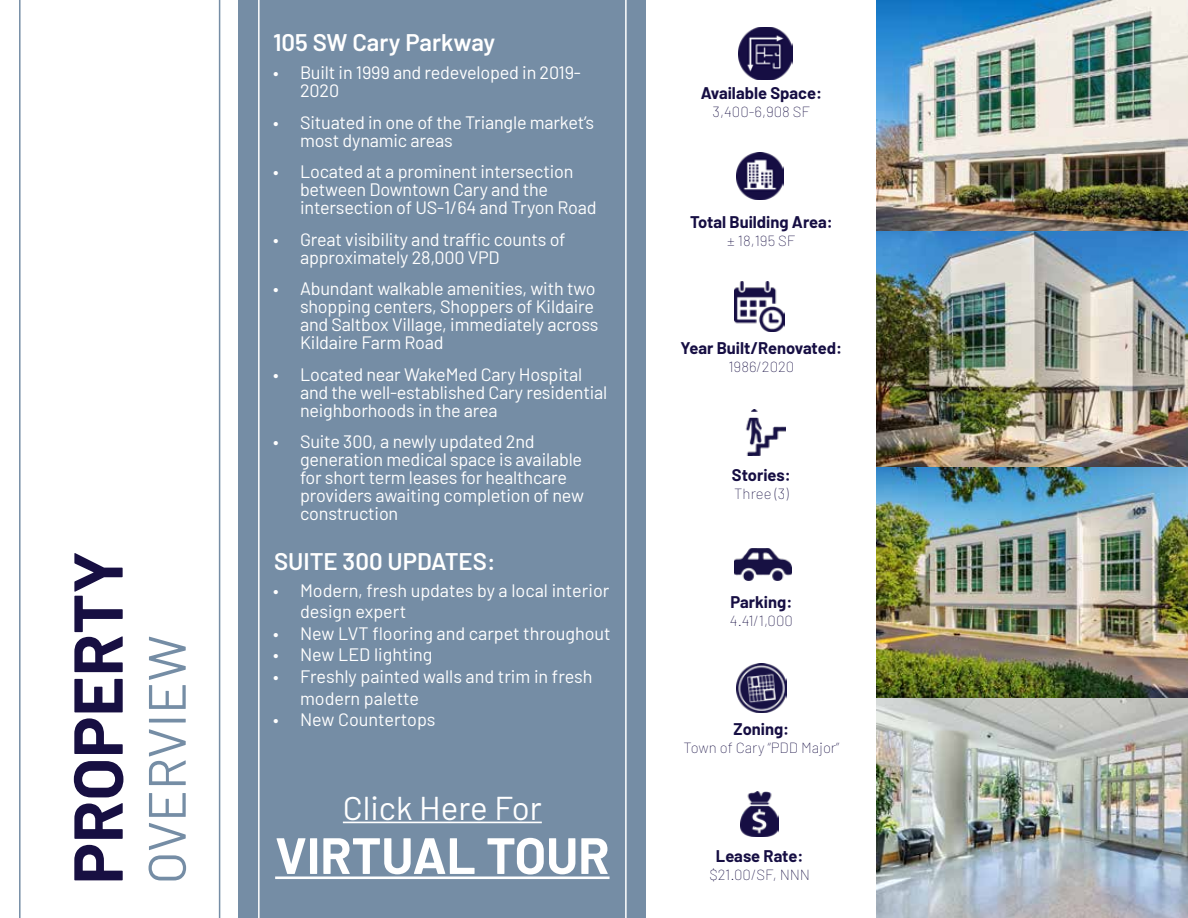
<style>
.page{position:relative;width:1188px;height:918px;background:#fff}
.page>*{position:absolute;margin:0;border:0;box-sizing:border-box;transform-origin:0 0}
.t1{font:700 69px "Barlow";color:#170f42}
.t2{font:52.5px "Barlow";color:#758da5}
.t3{font:700 51px "Barlow";color:#fff}
.t4{font:33px "Barlow";color:#fff}
.t5{font:600 24px "Barlow";color:#fff}
.t6{font:18px/18px "Barlow";letter-spacing:-.01em;color:#fff}
.t7{font:700 16.5px "Barlow";color:#160e43}
.t8{font:100 15px "Barlow";color:#160e43}
</style>
<div class="page">
<img style="left:877px;top:0;width:311px;height:918px">
<div style="left:238px;top:0;width:408px;height:918px;background:#758da5"></div>
<svg style="left:19px;top:0;width:201px;height:918px"></svg>
<svg style="left:258px;top:0;width:369px;height:918px"></svg>
<img style="left:745px;top:409px;width:40px;height:46px">
<div style="left:674px;top:412px;width:175px;height:6px;background:#fff"></div>
<img style="left:734px;top:548px;width:57px;height:33px">
<img style="left:737px;top:664px;width:49px;height:49px">
<img style="left:738px;top:27px;width:54px;height:52px">
<img style="left:735px;top:281px;width:50px;height:51px">
<img style="left:736px;top:152px;width:47px;height:47px">
<img style="left:741px;top:791px;width:38px;height:46px">
<hr style="left:343px;top:822px;width:199px;height:1px;background:#fff">
<hr style="left:275px;top:877px;width:335px;height:2px;background:#fff">
<h1 class="t1" style="left:47px;top:884px;width:335px;rotate:-90deg">PROPERTY</h1>
<h2 class="t2" style="left:129px;top:884px;width:251px;rotate:-90deg">OVERVIEW</h2>
<h3 class="t5" style="left:273px;top:25px;width:224px">105 SW Cary Parkway</h3>
<p class="t6" style="left:300px;top:62px;width:282px;text-indent:-27px">• Built in 1999 and redeveloped in 2019-<br>2020</p>
<p class="t6" style="left:300px;top:112px;width:296px;text-indent:-27px">• Situated in one of the Triangle market’s most dynamic areas</p>
<p class="t6" style="left:300px;top:161px;width:298px;text-indent:-27px">• Located at a prominent intersection between Downtown Cary and the intersection of US-1/64 and Tryon Road</p>
<p class="t6" style="left:300px;top:229px;width:267px;text-indent:-27px">• Great visibility and traffic counts of approximately 28,000 VPD</p>
<p class="t6" style="left:300px;top:278px;width:300px;text-indent:-27px">• Abundant walkable amenities, with two shopping centers, Shoppers of Kildaire and Saltbox Village, immediately across Kildaire Farm Road</p>
<p class="t6" style="left:300px;top:364px;width:309px;text-indent:-27px">• Located near WakeMed Cary Hospital and the well-established Cary residential neighborhoods in the area</p>
<p class="t6" style="left:300px;top:431px;width:286px;text-indent:-27px">• Suite 300, a newly updated 2nd generation medical space is available for short term leases for healthcare providers awaiting completion of new construction</p>
<h3 class="t5" style="left:274px;top:544px;width:223px">SUITE 300 UPDATES:</h3>
<p class="t6" style="left:300px;top:578px;width:311px;line-height:21.6px;text-indent:-27px">• Modern, fresh updates by a local interior design expert</p>
<p class="t6" style="left:273px;top:623px;width:339px">• New LVT flooring and carpet throughout</p>
<p class="t6" style="left:273px;top:645px;width:161px">• New LED lighting</p>
<p class="t6" style="left:300px;top:664px;width:294px;line-height:21.6px;text-indent:-27px">• Freshly painted walls and trim in fresh modern palette</p>
<p class="t6" style="left:273px;top:709px;width:164px">• New Countertops</p>
<h3 class="t4" style="left:343px;top:784px;width:200px">Click Here For</h3>
<h3 class="t3" style="left:275px;top:818px;width:336px">VIRTUAL TOUR</h3>
<p class="t7" style="left:701px;top:80px;width:123px">Available Space:</p>
<p class="t8" style="left:713px;top:101px;width:99px">3,400-6,908 SF</p>
<p class="t7" style="left:690px;top:210px;width:144px">Total Building Area:</p>
<p class="t8" style="left:727px;top:230px;width:70px">± 18,195 SF</p>
<p class="t7" style="left:681px;top:335px;width:163px">Year Built/Renovated:</p>
<p class="t8" style="left:728px;top:356px;width:68px">1986/2020</p>
<p class="t7" style="left:732px;top:462px;width:60px">Stories:</p>
<p class="t8" style="left:734px;top:483px;width:56px">Three (3)</p>
<p class="t7" style="left:730px;top:590px;width:63px">Parking:</p>
<p class="t8" style="left:730px;top:610px;width:64px">4.41/1,000</p>
<p class="t7" style="left:733px;top:717px;width:57px">Zoning:</p>
<p class="t8" style="left:683px;top:737px;width:158px">Town of Cary “PDD Major”</p>
<p class="t7" style="left:716px;top:844px;width:89px">Lease Rate:</p>
<p class="t8" style="left:709px;top:864px;width:102px">$21.00/SF, NNN</p>
</div>
